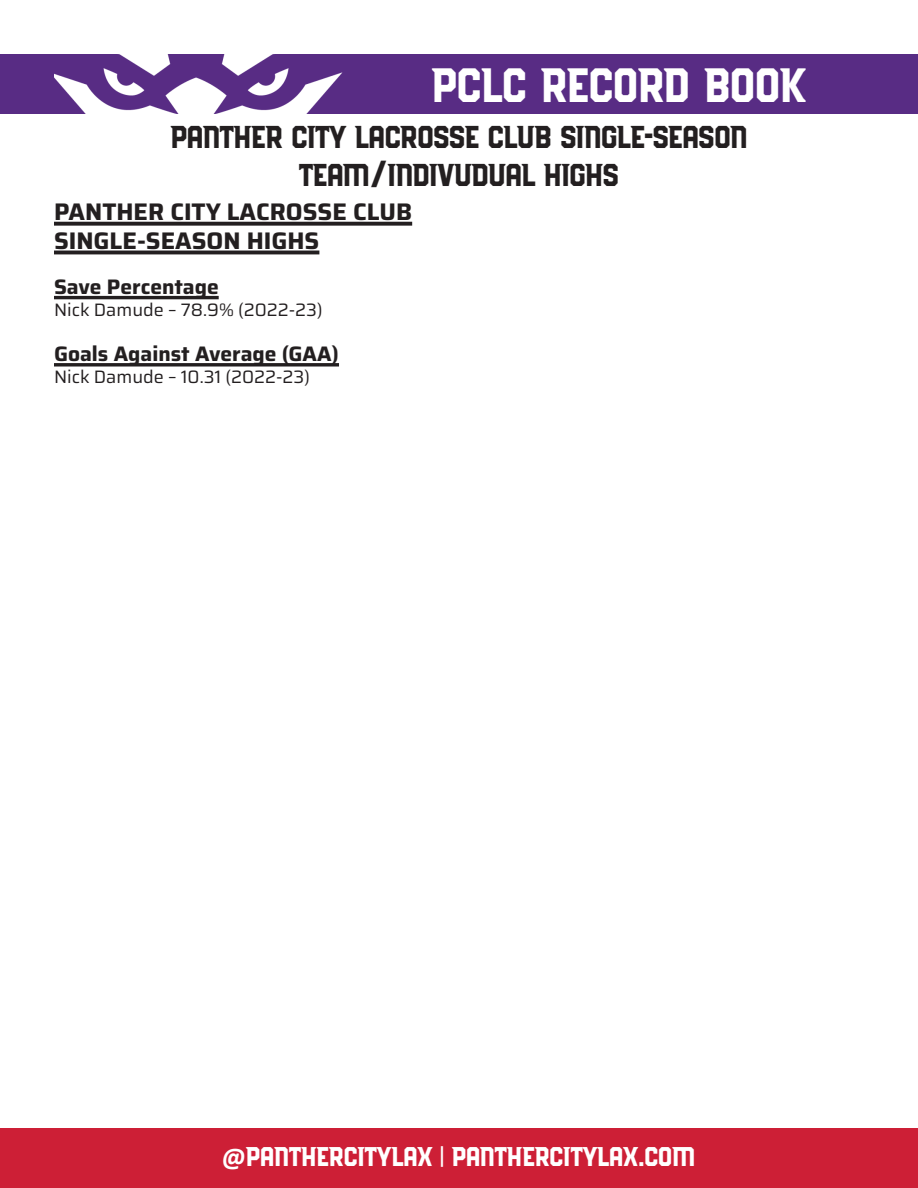
<style>
.page{position:relative;width:918px;height:1188px;background:#fff}
.page>*{position:absolute;margin:0;border:0;box-sizing:border-box;transform-origin:0 0}
.t1{font:48px "PCBLOCK Regular";color:#fff}
.t2{font:31.5px "PCBLOCK Regular";letter-spacing:-.01em;color:#231f20}
.t3{font:27px "PCBLOCK Regular";color:#fff}
.t4{font:100 24px "Saira";color:#231f20}
.t5{font:100 21px "Saira";color:#231f20}
.t6{font:100 18px "Saira";color:#231f20}
.s1{font-family:"Calibri";font-weight:700}
.s2{font-family:"Morganite";font-weight:700}
</style>
<div class="page">
<div style="left:0;top:1129px;width:918px;height:59px;background:#cd1f36"></div>
<div style="left:0;top:54px;width:918px;height:60px;background:#582c84"></div>
<img style="left:54px;top:54px;width:289px;height:60px">
<svg style="left:54px;top:222px;width:358px;height:4px"></svg>
<hr style="left:54px;top:251px;width:265px;height:3px;background:#231f20">
<hr style="left:54px;top:296px;width:165px;height:3px;background:#231f20">
<svg style="left:54px;top:363px;width:285px;height:4px"></svg>
<p class="t1" style="left:431px;top:63px;width:375px">PCLC RECORD BOOK</p>
<p class="t2" style="left:171px;top:123px;width:515px">PANTHER CITY LACROSSE CLUB SINGLE-SEASON</p>
<p class="t2" style="left:299px;top:160px;width:114px">TEAM/INDIVUDUAL</p>
<p class="t2" style="left:544px;top:160px;width:76px">HIGHS</p>
<p class="t4" style="left:54px;top:192px;width:360px">PANTHER CITY LACROSSE CLUB</p>
<p class="t4" style="left:54px;top:221px;width:267px">SINGLE-SEASON HIGHS</p>
<p class="t5" style="left:54px;top:270px;width:166px">Save Percentage</p>
<p class="t6" style="left:54px;top:295px;width:270px">Nick Damude – 78.9% (2022-23)</p>
<p class="t5" style="left:54px;top:337px;width:287px">Goals Against Average (GAA)</p>
<p class="t6" style="left:54px;top:362px;width:257px">Nick Damude – 10.31 (2022-23)</p>
<p class="t3" style="left:222px;top:1145px;width:39px"><span class="s1">@</span>PANTHERCITYLA</p>
<p class="t3" style="left:417px;top:1145px;width:49px">X <span class="s2">|</span> PANTHERCITYLA</p>
<p class="t3" style="left:623px;top:1145px;width:73px">X.COM</p>
</div>
